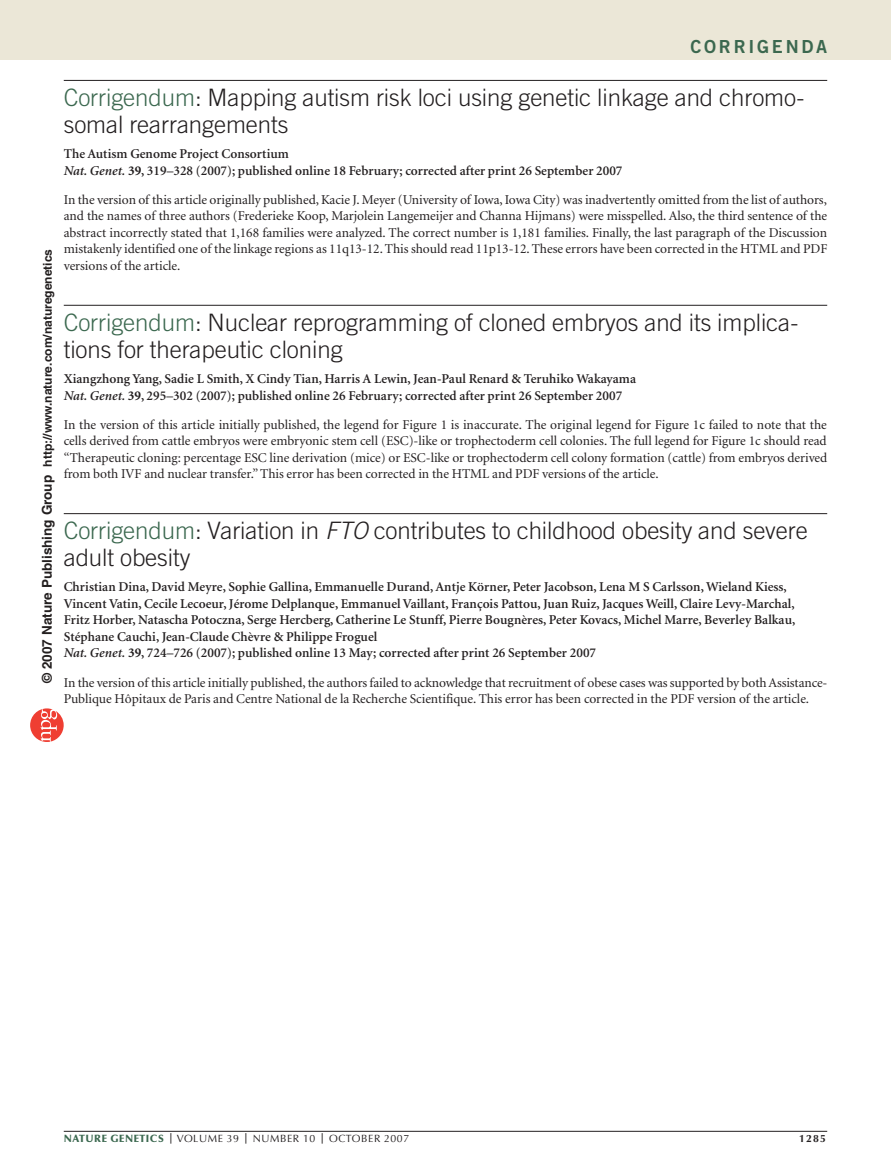
<style>
.page{position:relative;width:891px;height:1175px;background:#fff}
.page>*{position:absolute;margin:0;border:0;box-sizing:border-box;transform-origin:0 0}
.t1{font:300 24px/27px "Trade Gothic";letter-spacing:-.005em;color:#231f20}
.t2{font:18px "Trade Gothic Bold Two";letter-spacing:.15em;color:#3b684f}
.t3{font:13.5px/16.5px "Minion";letter-spacing:-.005em;color:#231f20;text-align:justify}
.t4{font:600 13.5px/16.5px "Minion";color:#231f20}
.t5{font:12px "Helvetica Bold 2";color:#231f1f}
.t6{font:10.5px "Optima";letter-spacing:.05em;color:#231f20}
.t7{font:700 10.5px "Optima";color:#231f20}
.s1{font-size:13.5px}
.s2{font-family:"Helvetica";font-weight:700;font-size:13.5px}
.s3{color:#3b684f}
.s4{font-style:italic}
.s5{font-weight:700}
.s6{font-weight:900;color:#3b684f}
</style>
<div class="page">
<div style="left:0;top:0;width:891px;height:60px;background:#ebe7d7"></div>
<hr style="left:64px;top:1131px;width:763px;height:1px;background:#231f20">
<hr style="left:64px;top:80px;width:763px;height:1px;background:#231f20">
<hr style="left:64px;top:305px;width:763px;height:1px;background:#231f20">
<hr style="left:64px;top:513px;width:763px;height:1px;background:#231f20">
<svg style="left:30px;top:708px;width:34px;height:34px"></svg>
<h2 class="t2" style="left:691px;top:35px;width:138px">CORRIGENDA</h2>
<p class="t5" style="left:40px;top:683px;width:436px;rotate:-90deg"><span class="s1">© 200</span><span class="s2">7</span> <span class="s1">Nature Publishing Group</span> http://www.nature.com/naturegenetics</p>
<h1 class="t1" style="left:64px;top:84px;width:742px"><span class="s3">Corrigendum</span>: Mapping autism risk loci using genetic linkage and chromo&shy;somal rearrangements</h1>
<p class="t4" style="left:64px;top:146px;width:560px">The Autism Genome Project Consortium<br><span class="s4">Nat. Genet.</span> <span class="s5">39</span>, 319–328 (2007); published online 18 February; corrected after print 26 September 2007</p>
<p class="t3" style="left:64px;top:192px;width:765px">In the version of this article originally published, Kacie J. Meyer (University of Iowa, Iowa City) was inadvertently omitted from the list of authors, and the names of three authors (Frederieke Koop, Marjolein Langemeijer and Channa Hijmans) were misspelled. Also, the third sentence of the abstract incorrectly stated that 1,168 families were analyzed. The correct number is 1,181 families. Finally, the last paragraph of the Discussion mistakenly identified one of the linkage regions as 11q13-12. This should read 11p13-12. These errors have been corrected in the HTML and PDF versions of the article.</p>
<h1 class="t1" style="left:64px;top:309px;width:736px"><span class="s3">Corrigendum</span>: Nuclear reprogramming of cloned embryos and its implica&shy;tions for therapeutic cloning</h1>
<p class="t4" style="left:64px;top:371px;width:574px">Xiangzhong Yang, Sadie L Smith, X Cindy Tian, Harris A Lewin, Jean-Paul Renard &amp; Teruhiko Wakayama<br><span class="s4">Nat. Genet.</span> <span class="s5">39</span>, 295–302 (2007); published online 26 February; corrected after print 26 September 2007</p>
<p class="t3" style="left:64px;top:417px;width:765px">In the version of this article initially published, the legend for Figure 1 is inaccurate. The original legend for Figure 1c failed to note that the cells derived from cattle embryos were embryonic stem cell (ESC)-like or trophectoderm cell colonies. The full legend for Figure 1c should read “Therapeutic cloning: percentage ESC line derivation (mice) or ESC-like or trophectoderm cell colony formation (cattle) from embryos derived from both IVF and nuclear transfer.” This error has been corrected in the HTML and PDF versions of the article.</p>
<h1 class="t1" style="left:64px;top:517px;width:745px"><span class="s3">Corrigendum</span>: Variation in <span class="s4">FTO</span> contributes to childhood obesity and severe adult obesity</h1>
<p class="t4" style="left:64px;top:579px;width:733px">Christian Dina, David Meyre, Sophie Gallina, Emmanuelle Durand, Antje Körner, Peter Jacobson, Lena M S Carlsson, Wieland Kiess, Vincent Vatin, Cecile Lecoeur, Jérome Delplanque, Emmanuel Vaillant, François Pattou, Juan Ruiz, Jacques Weill, Claire Levy-Marchal, Fritz Horber, Natascha Potoczna, Serge Hercberg, Catherine Le Stunff, Pierre Bougnères, Peter Kovacs, Michel Marre, Beverley Balkau, Stéphane Cauchi, Jean-Claude Chèvre &amp; Philippe Froguel<br><span class="s4">Nat. Genet.</span> <span class="s5">39</span>, 724–726 (2007); published online 13 May; corrected after print 26 September 2007</p>
<p class="t3" style="left:64px;top:674px;width:765px">In the version of this article initially published, the authors failed to acknowledge that recruitment of obese cases was supported by both Assistance-<br>Publique Hôpitaux de Paris and Centre National de la Recherche Scientifique. This error has been corrected in the PDF version of the article.</p>
<p class="t6" style="left:64px;top:1132px;width:347px"><span class="s6">NATURE GENETICS</span> <span class="s5">|</span> VOLUME 39 <span class="s5">|</span> NUMBER 10 <span class="s5">|</span> OCTOBER 2007</p>
<p class="t7" style="left:799px;top:1132px;width:28px">1285</p>
</div>
